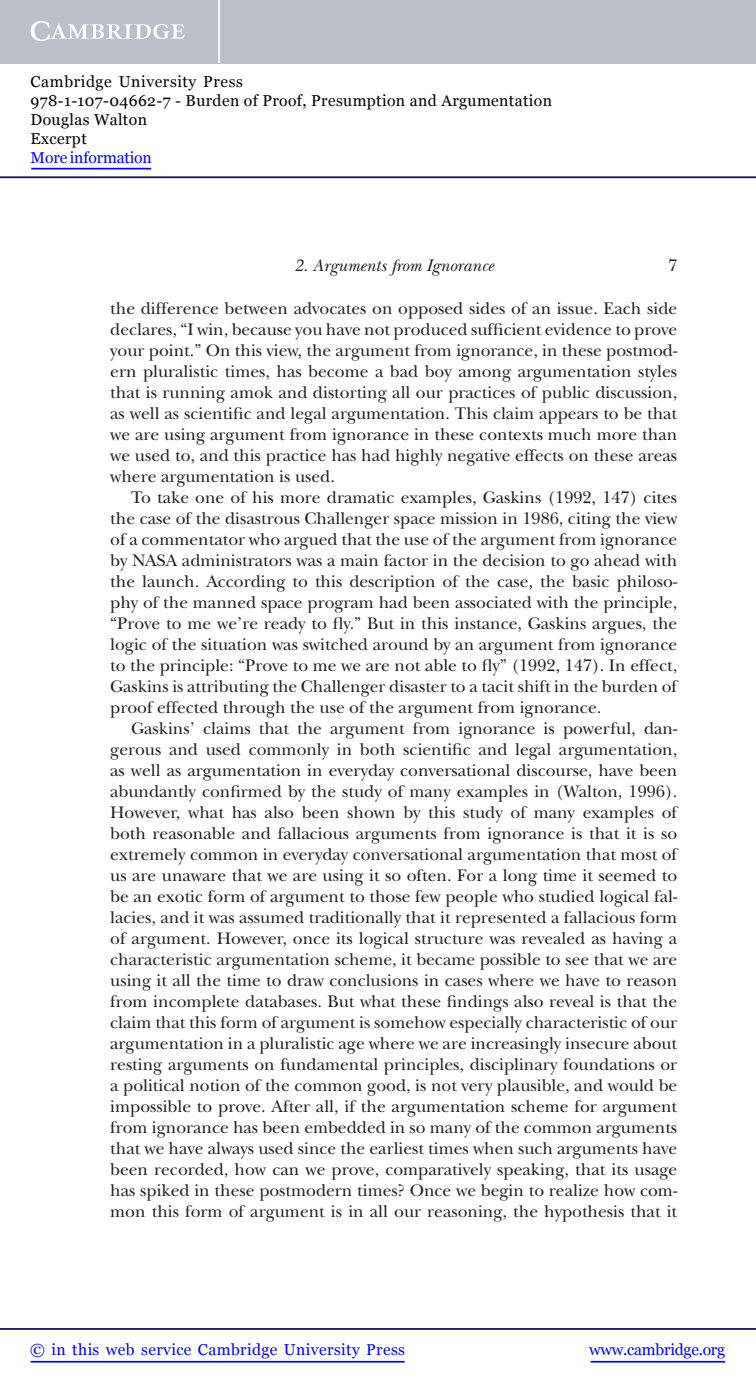
<style>
.page{position:relative;width:756px;height:1388px;background:#fff}
.page>*{position:absolute;margin:0;border:0;box-sizing:border-box;transform-origin:0 0}
.t1{font:17.5px/21px "New Baskerville Std";color:#231f20;text-align:justify}
.t2{font:italic 17.5px "New Baskerville Std";color:#231f20}
.t3{font:15.75px/18.9px "Georgia";letter-spacing:.025em;color:#000}
.t4{font:15.75px "Georgia";letter-spacing:.025em;color:#00f}
.t5{font:15.75px "Georgia";letter-spacing:-.015em;color:#00f}
.t6{font:15.75px "Georgia";letter-spacing:-.01em;color:#00f}
</style>
<div class="page">
<hr style="left:591px;top:1361px;width:134px;height:1px;background:#00f">
<hr style="left:0;top:1328px;width:756px;height:2px;background:#150666">
<hr style="left:31px;top:1361px;width:374px;height:1px;background:#00f">
<div style="left:0;top:0;width:756px;height:63px;background:#bac0c6"></div>
<svg style="left:31px;top:21px;width:154px;height:20px"></svg>
<hr style="left:218px;top:0;width:2px;height:63px;background:#fff">
<hr style="left:0;top:176px;width:756px;height:2px;background:#150666">
<hr style="left:31px;top:168px;width:120px;height:1px;background:#00f">
<p class="t3" style="left:31px;top:73px;width:523px">Cambridge University Press<br>978-1-107-04662-7 - Burden of Proof, Presumption and Argumentation<br>Douglas Walton<br>Excerpt</p>
<p class="t6" style="left:31px;top:148px;width:123px">More information</p>
<p class="t2" style="left:294px;top:259px;width:201px">2. Arguments from Ignorance</p>
<p class="t1" style="left:668px;top:257px;width:11px">7</p>
<p class="t1" style="left:110px;top:299px;width:569px">the difference between advocates on opposed sides of an issue. Each side declares, “I win, because you have not produced sufficient evidence to prove your point.” On this view, the argument from ignorance, in these postmod&shy;ern pluralistic times, has become a bad boy among argumentation styles that is running amok and distorting all our practices of public discussion, as well as scientific and legal argumentation. This claim appears to be that we are using argument from ignorance in these contexts much more than we used to, and this practice has had highly negative effects on these areas where argumentation is used.</p>
<p class="t1" style="left:110px;top:488px;width:569px;text-indent:21px">To take one of his more dramatic examples, Gaskins (1992, 147) cites the case of the disastrous Challenger space mission in 1986, citing the view of a commentator who argued that the use of the argument from ignorance by NASA administrators was a main factor in the decision to go ahead with the launch. According to this description of the case, the basic philoso&shy;phy of the manned space program had been associated with the principle, “Prove to me we’re ready to fly.” But in this instance, Gaskins argues, the logic of the situation was switched around by an argument from ignorance to the principle: “Prove to me we are not able to fly” (1992, 147). In effect, Gaskins is attributing the Challenger disaster to a tacit shift in the burden of proof effected through the use of the argument from ignorance.</p>
<p class="t1" style="left:110px;top:719px;width:569px;text-indent:21px">Gaskins’ claims that the argument from ignorance is powerful, dan&shy;gerous and used commonly in both scientific and legal argumentation, as well as argumentation in everyday conversational discourse, have been abundantly confirmed by the study of many examples in (Walton, 1996 ).<br>However, what has also been shown by this study of many examples of both reasonable and fallacious arguments from ignorance is that it is so extremely common in everyday conversational argumentation that most of us are unaware that we are using it so often. For a long time it seemed to be an exotic form of argument to those few people who studied logical fal&shy;lacies, and it was assumed traditionally that it represented a fallacious form of argument. However, once its logical structure was revealed as having a characteristic argumentation scheme, it became possible to see that we are using it all the time to draw conclusions in cases where we have to reason from incomplete databases. But what these findings also reveal is that the claim that this form of argument is somehow especially characteristic of our argumentation in a pluralistic age where we are increasingly insecure about resting arguments on fundamental principles, disciplinary foundations or a political notion of the common good, is not very plausible, and would be impossible to prove. After all, if the argumentation scheme for argument from ignorance has been embedded in so many of the common arguments that we have always used since the earliest times when such arguments have been recorded, how can we prove, comparatively speaking, that its usage has spiked in these postmodern times? Once we begin to realize how com&shy;mon this form of argument is in all our reasoning, the hypothesis that it</p>
<p class="t4" style="left:30px;top:1339px;width:376px">© in this web service Cambridge University Press</p>
<p class="t5" style="left:589px;top:1339px;width:137px">www.cambridge.org</p>
</div>
